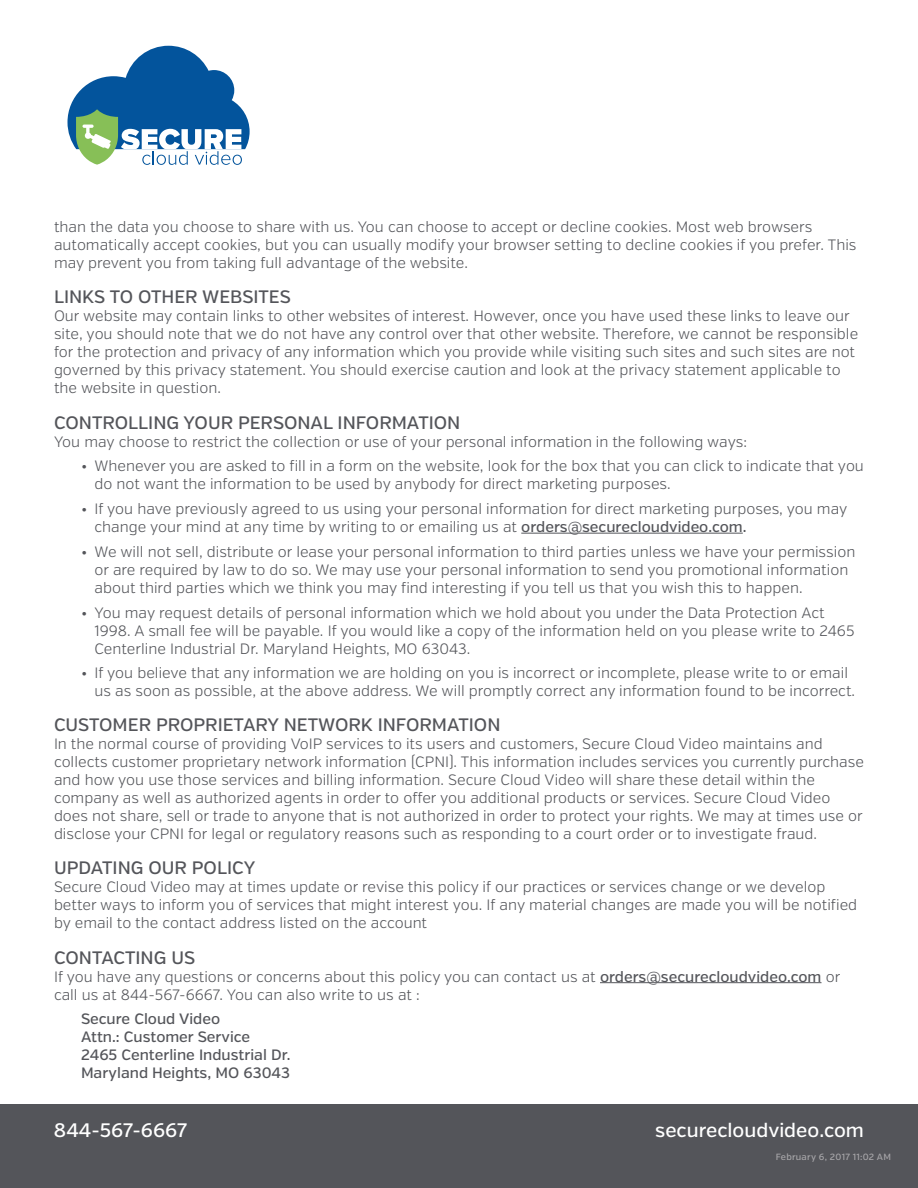
<style>
.page{position:relative;width:918px;height:1188px;background:#fff}
.page>*{position:absolute;margin:0;border:0;box-sizing:border-box;transform-origin:0 0}
.t1{font:500 19.5px "So Tel Voice";color:#fff}
.t2{font:500 18px "So Tel Voice";color:#54555a}
.t3{font:300 15px/18px "So Tel Voice";color:#54555a}
.t4{font:500 15px/18px "So Tel Voice";color:#54555a}
.t5{font:500 9px "So Tel Voice";letter-spacing:.025em;color:#a7a6a9}
.s1{font-weight:500}
</style>
<div class="page">
<div style="left:0;top:1104px;width:918px;height:84px;background:#54555a"></div>
<svg style="left:67px;top:46px;width:183px;height:119px"></svg>
<hr style="left:521px;top:533px;width:222px;height:1px;background:#54555a">
<hr style="left:600px;top:982px;width:222px;height:1px;background:#54555a">
<p class="t3" style="left:54px;top:218px;width:804px">than the data you choose to share with us. You can choose to accept or decline cookies. Most web browsers automatically accept cookies, but you can usually modify your browser setting to decline cookies if you prefer. This may prevent you from taking full advantage of the website.</p>
<p class="t2" style="left:54px;top:286px;width:238px">LINKS TO OTHER WEBSITES</p>
<p class="t3" style="left:54px;top:307px;width:806px">Our website may contain links to other websites of interest. However, once you have used these links to leave our site, you should note that we do not have any control over that other website. Therefore, we cannot be responsible for the protection and privacy of any information which you provide while visiting such sites and such sites are not governed by this privacy statement. You should exercise caution and look at the privacy statement applicable to the website in question.</p>
<p class="t2" style="left:54px;top:411px;width:408px">CONTROLLING YOUR PERSONAL INFORMATION</p>
<p class="t3" style="left:54px;top:433px;width:695px">You may choose to restrict the collection or use of your personal information in the following ways:</p>
<p class="t3" style="left:94px;top:457px;width:771px;text-indent:-14px">• Whenever you are asked to fill in a form on the website, look for the box that you can click to indicate that you do not want the information to be used by anybody for direct marketing purposes.</p>
<p class="t3" style="left:94px;top:500px;width:754px;text-indent:-14px">• If you have previously agreed to us using your personal information for direct marketing purposes, you may change your mind at any time by writing to or emailing us at <span class="s1">orders@securecloudvideo.com.</span></p>
<p class="t3" style="left:94px;top:543px;width:762px;text-indent:-14px">• We will not sell, distribute or lease your personal information to third parties unless we have your permission or are required by law to do so. We may use your personal information to send you promotional information about third parties which we think you may find interesting if you tell us that you wish this to happen.</p>
<p class="t3" style="left:94px;top:604px;width:762px;text-indent:-14px">• You may request details of personal information which we hold about you under the Data Protection Act<br>1998. A small fee will be payable. If you would like a copy of the information held on you please write to 2465<br>Centerline Industrial Dr. Maryland Heights, MO 63043.</p>
<p class="t3" style="left:94px;top:664px;width:762px;text-indent:-14px">• If you believe that any information we are holding on you is incorrect or incomplete, please write to or email us as soon as possible, at the above address. We will promptly correct any information found to be incorrect.</p>
<p class="t2" style="left:54px;top:714px;width:448px">CUSTOMER PROPRIETARY NETWORK INFORMATION</p>
<p class="t3" style="left:54px;top:735px;width:811px">In the normal course of providing VoIP services to its users and customers, Secure Cloud Video maintains and collects customer proprietary network information (CPNI). This information includes services you currently purchase and how you use those services and billing information. Secure Cloud Video will share these detail within the company as well as authorized agents in order to offer you additional products or services. Secure Cloud Video does not share, sell or trade to anyone that is not authorized in order to protect your rights. We may at times use or disclose your CPNI for legal or regulatory reasons such as responding to a court order or to investigate fraud.</p>
<p class="t2" style="left:54px;top:857px;width:203px">UPDATING OUR POLICY</p>
<p class="t3" style="left:54px;top:878px;width:805px">Secure Cloud Video may at times update or revise this policy if our practices or services change or we develop better ways to inform you of services that might interest you. If any material changes are made you will be notified by email to the contact address listed on the account</p>
<p class="t2" style="left:54px;top:946px;width:143px">CONTACTING US</p>
<p class="t3" style="left:54px;top:968px;width:788px">If you have any questions or concerns about this policy you can contact us at <span class="s1">orders@securecloudvideo.com</span> or call us at 844-567-6667. You can also write to us at :</p>
<p class="t4" style="left:81px;top:1010px;width:211px">Secure Cloud Video<br>Attn.: Customer Service<br>2465 Centerline Industrial Dr.<br>Maryland Heights, MO 63043</p>
<h1 class="t1" style="left:54px;top:1119px;width:135px">844-567-6667</h1>
<h1 class="t1" style="left:655px;top:1119px;width:210px">securecloudvideo.com</h1>
<p class="t5" style="left:776px;top:1151px;width:117px">February 6, 2017 11:02 AM</p>
</div>
